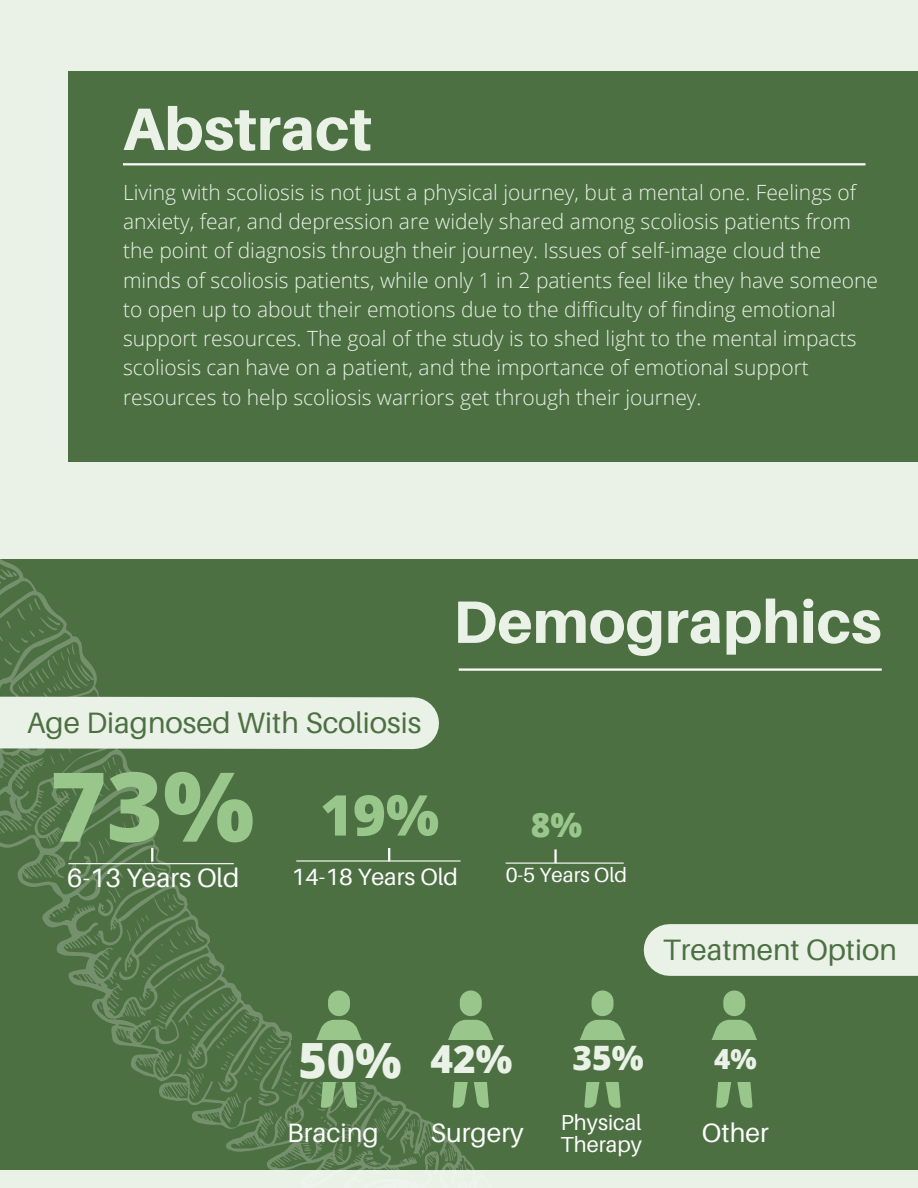
<style>
.page{position:relative;width:918px;height:1188px;background:#eaf2e8}
.page>*{position:absolute;margin:0;border:0;box-sizing:border-box;transform-origin:0 0}
.t1{font:800 96.45px "Open Sans";color:#98c68b}
.t2{font:800 60px "Aileron";color:#eaf2e8}
.t3{font:800 56.25px "Open Sans";color:#98c68b}
.t4{font:800 48.6px "Open Sans";color:#eaf2e8}
.t5{font:800 33.75px "Open Sans";color:#eaf2e8}
.t6{font:800 33.6px "Open Sans";color:#98c68b}
.t7{font:29.55px "Aileron";color:#4d7043}
.t8{font:800 27.75px "Open Sans";color:#eaf2e8}
.t9{font:26.55px "Aileron";color:#fdfdfd}
.t10{font:23.55px "Aileron";color:#fdfdfd}
.t11{font:21.75px/21.3px "Aileron";color:#fdfdfd}
.t12{font:300 21px/29.2px "Open Sans";color:#eaf2e8}
.t13{font:20.55px "Aileron";color:#fdfdfd}
.s1{font-size:38.55px}
</style>
<div class="page">
<div style="left:68px;top:72px;width:850px;height:390px;background:#4d7043"></div>
<hr style="left:123px;top:163px;width:743px;height:2px;background:#fff">
<div style="left:0;top:559px;width:918px;height:611px;background:#4d7043"></div>
<svg style="left:0;top:559px;width:554px;height:611px"></svg>
<hr style="left:459px;top:668px;width:423px;height:3px;background:#fff">
<svg style="left:151px;top:848px;width:2px;height:14px"></svg>
<svg style="left:388px;top:848px;width:2px;height:12px"></svg>
<hr style="left:554px;top:849px;width:3px;height:14px;background:#fff">
<hr style="left:68px;top:863px;width:166px;height:1px;background:#fff">
<hr style="left:296px;top:860px;width:165px;height:2px;background:#fff">
<hr style="left:506px;top:863px;width:118px;height:1px;background:#fff">
<svg style="left:0;top:671px;width:465px;height:104px"></svg>
<div style="left:670px;top:924px;width:248px;height:52px;background:#eaf2e8"></div>
<svg style="left:307px;top:990px;width:450px;height:118px"></svg>
<div style="left:292px;top:1040px;width:506px;height:42px;background:#4d7043"></div>
<h2 class="t2" style="left:123px;top:92px;width:251px">Abstract</h2>
<p class="t12" style="left:123px;top:177px;width:757px">Living with scoliosis is not just a physical journey, but a mental one. Feelings of anxiety, fear, and depression are widely shared among scoliosis patients from the point of diagnosis through their journey. Issues of self-image cloud the minds of scoliosis patients, while only 1 in 2 patients feel like they have someone to open up to about their emotions due to the difficulty of finding emotional support resources. The goal of the study is to shed light to the mental impacts scoliosis can have on a patient, and the importance of emotional support resources to help scoliosis warriors get through their journey.</p>
<h3 class="t7" style="left:27px;top:705px;width:396px">Age Diagnosed With Scoliosis</h3>
<h2 class="t2" style="left:453px;top:585px;width:430px">Demographics</h2>
<h1 class="t1" style="left:50px;top:739px;width:206px">73%</h1>
<p class="t9" style="left:67px;top:861px;width:174px">6-13 Years Old</p>
<p class="t10" style="left:292px;top:862px;width:168px">14-18 Years Old</p>
<p class="t13" style="left:506px;top:862px;width:123px">0-5 Years Old</p>
<h3 class="t3" style="left:320px;top:775px;width:121px">19%</h3>
<h3 class="t6" style="left:531px;top:801px;width:53px">8%</h3>
<h3 class="t7" style="left:663px;top:931px;width:236px">Treatment Option</h3>
<h3 class="t4" style="left:298px;top:1026px;width:215px">50% <span class="s1">42%</span></h3>
<h3 class="t5" style="left:572px;top:1034px;width:73px">35%</h3>
<h3 class="t8" style="left:714px;top:1039px;width:44px">4%</h3>
<p class="t9" style="left:287px;top:1116px;width:93px">Bracing</p>
<p class="t9" style="left:431px;top:1116px;width:95px">Surgery</p>
<p class="t11" style="left:561px;top:1112px;width:83px">Physical<br>Therapy</p>
<p class="t9" style="left:702px;top:1116px;width:68px">Other</p>
</div>
